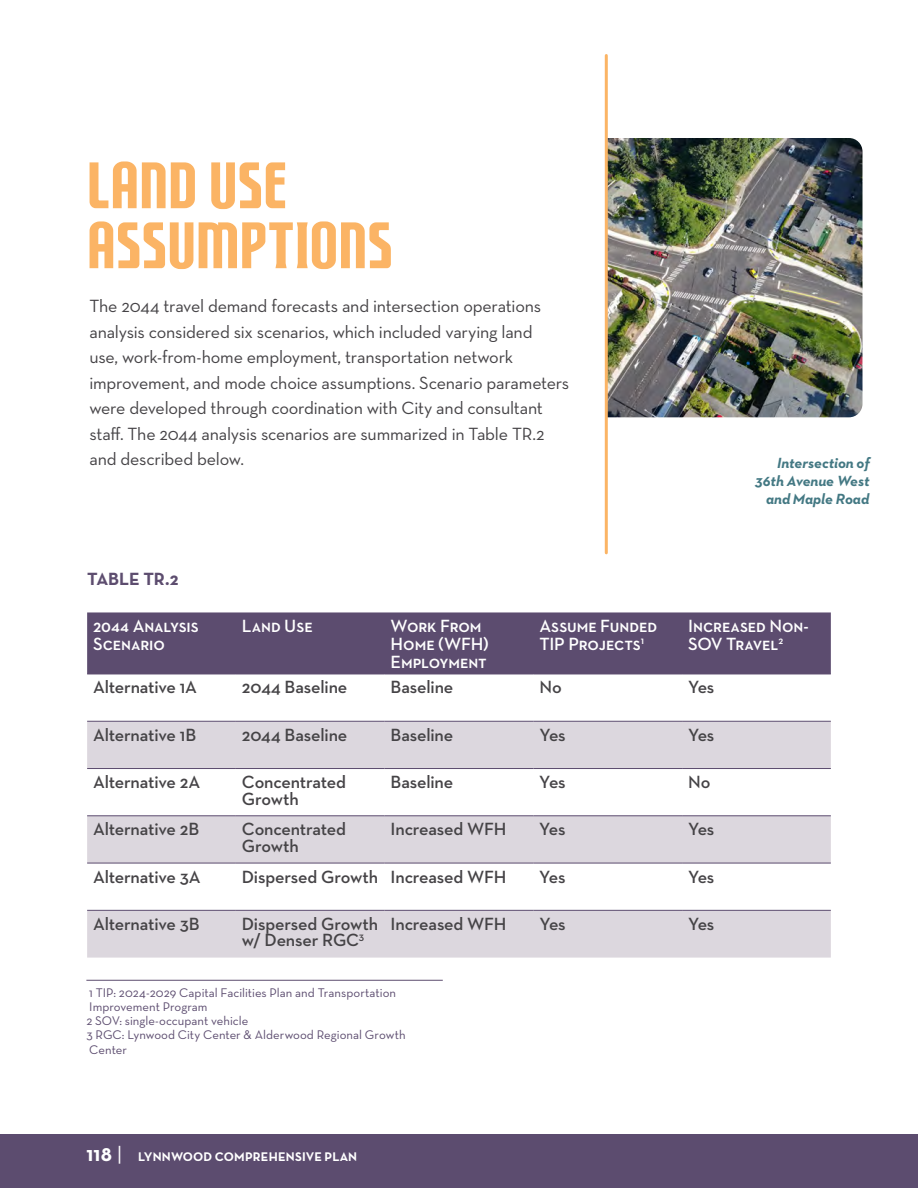
<style>
.page{position:relative;width:918px;height:1188px;background:#fff}
.page>*{position:absolute;margin:0;border:0;box-sizing:border-box;transform-origin:0 0}
.Heading_1{font:63px/60px "FTYSTRATEGYCIDENCV";letter-spacing:-.015em;color:#fbb465}
.Body_Text{font:18px/25.5px "Neutra Text";letter-spacing:-.015em;color:#454346}
.Body_Text-2{font:600 18px/16.5px "Neutraface 2 Text";letter-spacing:-.01em;color:#454346}
.Body_Text-3{font:600 18px/18px "Neutraface 2 Text";letter-spacing:-.005em;color:#fff}
.Body_Text-4{font:700 18px "Neutra Text";letter-spacing:-.015em;color:#5d4d6f}
.Body_Text-5{font:italic 700 15px/18px "Neutraface 2 Text";letter-spacing:-.005em;color:#437883;text-align:right}
.Body_Text-6{font:12.75px/14.2px "Neutra Text";color:#5c4c6f}
.t1{font:700 12.75px "Neutra Text";letter-spacing:.01em;color:#fff}
.s1{font-size:21px}
.s2{font-weight:400;font-size:21px}
</style>
<div class="page">
<div style="left:0;top:1134px;width:918px;height:54px;background:#5c4c6f"></div>
<img style="left:608px;top:138px;width:254px;height:279px">
<div style="left:87px;top:612px;width:744px;height:62px;background:#5c4c6f"></div>
<svg style="left:87px;top:722px;width:744px;height:236px;fill:#dcd7de"></svg>
<hr style="left:87px;top:674px;width:149px;height:1px;background:#5c4c6f">
<hr style="left:236px;top:674px;width:149px;height:1px;background:#5c4c6f">
<hr style="left:385px;top:674px;width:148px;height:1px;background:#5c4c6f">
<hr style="left:533px;top:674px;width:149px;height:1px;background:#5c4c6f">
<hr style="left:682px;top:674px;width:149px;height:1px;background:#5c4c6f">
<hr style="left:87px;top:721px;width:149px;height:1px;background:#5c4c6f">
<hr style="left:236px;top:721px;width:149px;height:1px;background:#5c4c6f">
<hr style="left:385px;top:721px;width:148px;height:1px;background:#5c4c6f">
<hr style="left:533px;top:721px;width:149px;height:1px;background:#5c4c6f">
<hr style="left:682px;top:721px;width:149px;height:1px;background:#5c4c6f">
<hr style="left:87px;top:768px;width:149px;height:1px;background:#5c4c6f">
<hr style="left:236px;top:768px;width:149px;height:1px;background:#5c4c6f">
<hr style="left:385px;top:768px;width:148px;height:1px;background:#5c4c6f">
<hr style="left:533px;top:768px;width:149px;height:1px;background:#5c4c6f">
<hr style="left:682px;top:768px;width:149px;height:1px;background:#5c4c6f">
<hr style="left:87px;top:815px;width:149px;height:1px;background:#5c4c6f">
<hr style="left:236px;top:815px;width:149px;height:1px;background:#5c4c6f">
<hr style="left:385px;top:815px;width:148px;height:1px;background:#5c4c6f">
<hr style="left:533px;top:815px;width:149px;height:1px;background:#5c4c6f">
<hr style="left:682px;top:815px;width:149px;height:1px;background:#5c4c6f">
<hr style="left:87px;top:863px;width:149px;height:1px;background:#5c4c6f">
<hr style="left:236px;top:863px;width:149px;height:1px;background:#5c4c6f">
<hr style="left:385px;top:863px;width:148px;height:1px;background:#5c4c6f">
<hr style="left:533px;top:863px;width:149px;height:1px;background:#5c4c6f">
<hr style="left:682px;top:863px;width:149px;height:1px;background:#5c4c6f">
<hr style="left:87px;top:910px;width:149px;height:1px;background:#5c4c6f">
<hr style="left:236px;top:910px;width:149px;height:1px;background:#5c4c6f">
<hr style="left:385px;top:910px;width:148px;height:1px;background:#5c4c6f">
<hr style="left:533px;top:910px;width:149px;height:1px;background:#5c4c6f">
<hr style="left:682px;top:910px;width:149px;height:1px;background:#5c4c6f">
<hr style="left:86px;top:980px;width:357px;height:1px;background:#5c4c6f">
<hr style="left:605px;top:56px;width:3px;height:497px;background:#fbb465">
<p class="Heading_1" style="left:86px;top:152px;width:309px">LAND USE<br>ASSUMPTIONS</p>
<p class="Body_Text" style="left:89px;top:293px;width:481px">The 2044 travel demand forecasts and intersection operations analysis considered six scenarios, which included varying land<br>use, work-from-home employment, transportation network improvement, and mode choice assumptions. Scenario parameters were developed through coordination with City and consultant staff. The 2044 analysis scenarios are summarized in Table TR.2 and described below.</p>
<p class="Body_Text-4" style="left:87px;top:567px;width:93px">TABLE TR.2</p>
<p class="Body_Text-5" style="left:755px;top:454px;width:116px">Intersection of<br>36th Avenue West and Maple Road</p>
<p class="Body_Text-3" style="left:93px;top:617px;width:107px">2044 Analysis<br>Scenario</p>
<p class="Body_Text-3" style="left:242px;top:617px;width:72px">Land Use</p>
<p class="Body_Text-3" style="left:391px;top:617px;width:100px">Work From<br>Home (WFH)<br>Employment</p>
<p class="Body_Text-3" style="left:539px;top:617px;width:119px">Assume Funded<br>TIP Projects<sup>1</sup></p>
<p class="Body_Text-3" style="left:688px;top:617px;width:122px">Increased Non-<br>SOV Travel<sup>2</sup></p>
<p class="Body_Text-2" style="left:93px;top:679px;width:105px">Alternative 1A</p>
<p class="Body_Text-2" style="left:242px;top:679px;width:107px">2044 Baseline</p>
<p class="Body_Text-2" style="left:391px;top:679px;width:64px">Baseline</p>
<p class="Body_Text-2" style="left:539px;top:679px;width:24px">No</p>
<p class="Body_Text-2" style="left:688px;top:679px;width:28px">Yes</p>
<p class="Body_Text-2" style="left:93px;top:726px;width:105px">Alternative 1B</p>
<p class="Body_Text-2" style="left:242px;top:726px;width:107px">2044 Baseline</p>
<p class="Body_Text-2" style="left:391px;top:726px;width:64px">Baseline</p>
<p class="Body_Text-2" style="left:539px;top:726px;width:28px">Yes</p>
<p class="Body_Text-2" style="left:688px;top:726px;width:28px">Yes</p>
<p class="Body_Text-2" style="left:93px;top:773px;width:109px">Alternative 2A</p>
<p class="Body_Text-2" style="left:242px;top:773px;width:106px">Concentrated<br>Growth</p>
<p class="Body_Text-2" style="left:391px;top:773px;width:64px">Baseline</p>
<p class="Body_Text-2" style="left:539px;top:773px;width:28px">Yes</p>
<p class="Body_Text-2" style="left:688px;top:773px;width:24px">No</p>
<p class="Body_Text-2" style="left:93px;top:821px;width:108px">Alternative 2B</p>
<p class="Body_Text-2" style="left:242px;top:821px;width:106px">Concentrated<br>Growth</p>
<p class="Body_Text-2" style="left:391px;top:821px;width:117px">Increased WFH</p>
<p class="Body_Text-2" style="left:539px;top:821px;width:28px">Yes</p>
<p class="Body_Text-2" style="left:688px;top:821px;width:28px">Yes</p>
<p class="Body_Text-2" style="left:93px;top:868px;width:109px">Alternative 3A</p>
<p class="Body_Text-2" style="left:242px;top:868px;width:138px">Dispersed Growth</p>
<p class="Body_Text-2" style="left:391px;top:868px;width:117px">Increased WFH</p>
<p class="Body_Text-2" style="left:539px;top:868px;width:28px">Yes</p>
<p class="Body_Text-2" style="left:688px;top:868px;width:28px">Yes</p>
<p class="Body_Text-2" style="left:93px;top:915px;width:108px">Alternative 3B</p>
<p class="Body_Text-2" style="left:242px;top:915px;width:138px">Dispersed Growth w/ Denser RGC<sup>3</sup></p>
<p class="Body_Text-2" style="left:391px;top:915px;width:117px">Increased WFH</p>
<p class="Body_Text-2" style="left:539px;top:915px;width:28px">Yes</p>
<p class="Body_Text-2" style="left:688px;top:915px;width:28px">Yes</p>
<p class="Body_Text-6" style="left:89px;top:985px;width:308px">1 TIP: 2024-2029 Capital Facilities Plan and Transportation<br>Improvement Program</p>
<p class="Body_Text-6" style="left:86px;top:1013px;width:163px">2 SOV: single-occupant vehicle</p>
<p class="Body_Text-6" style="left:86px;top:1028px;width:321px">3 RGC: Lynwood City Center &amp; Alderwood Regional Growth<br>Center</p>
<p class="t1" style="left:86px;top:1149px;width:272px"><span class="s1">118</span> <span class="s2">|</span> LYNNWOOD COMPREHENSIVE PLAN</p>
</div>
